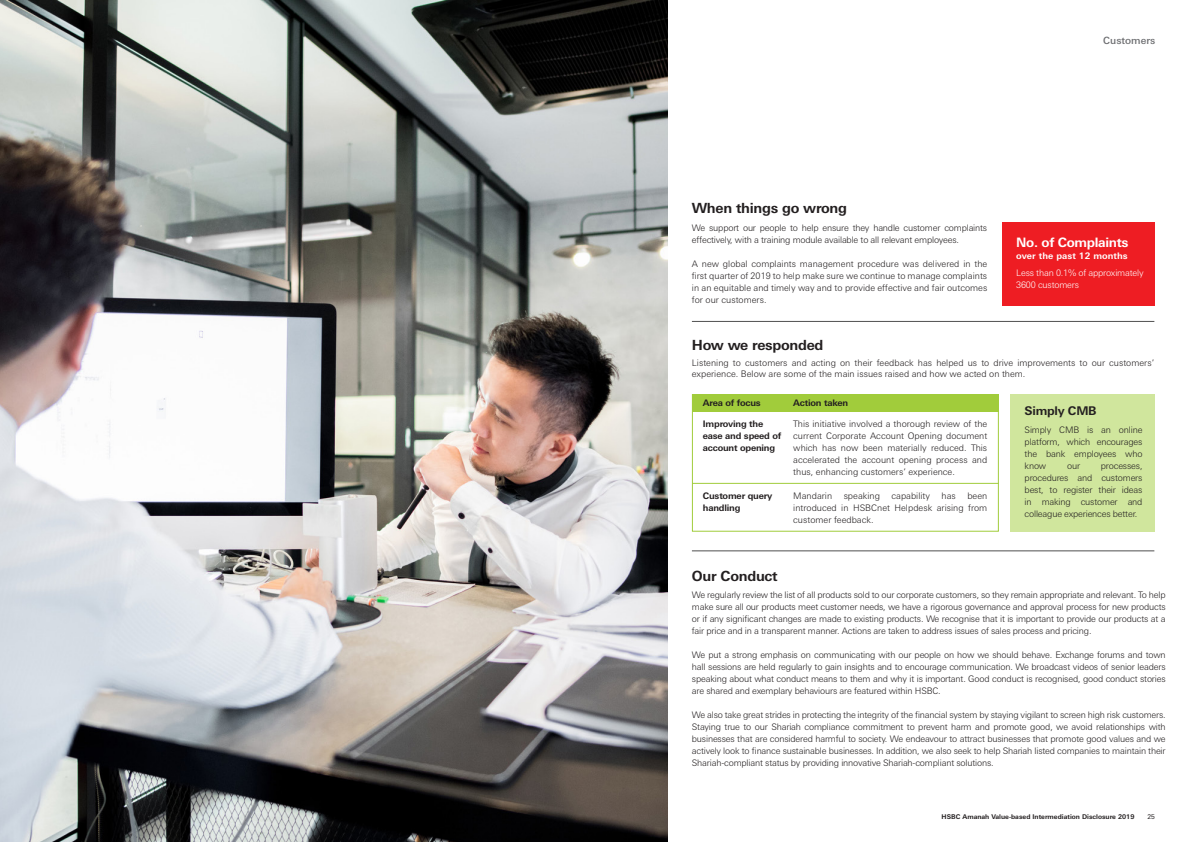
<style>
.page{position:relative;width:1191px;height:842px;background:#fff}
.page>*{position:absolute;margin:0;border:0;box-sizing:border-box;transform-origin:0 0}
.copy_titles{font:700 14px "Univers Nextfor HSBC";letter-spacing:-.02em;color:#231f20}
.copy_sub_titles{font:700 13px "Univers Nextfor HSBC";letter-spacing:-.025em;color:#fff}
.copy_titles-2{font:700 12px "Univers Nextfor HSBC";letter-spacing:-.02em;color:#231f20}
.t1{font:500 10px "Univers Nextfor HSBC";color:#6c6d70}
.body_copy{font:300 9px/12px "Univers Nextfor HSBC";letter-spacing:-.02em;color:#231f20;text-align:justify}
.body_copy-2{font:300 9px/10.8px "Univers Nextfor HSBC";color:#231f20}
.body_copy-3{font:700 9px/12px "Univers Nextfor HSBC";letter-spacing:-.02em;color:#231f20}
.body_copy-4{font:300 9px/12px "Univers Nextfor HSBC";letter-spacing:-.02em;color:#fff}
.copy_sub_titles-2{font:700 9px "Univers Nextfor HSBC";letter-spacing:.01em;color:#fff}
.t2{font:700 6.5px "Univers Nextfor HSBC";color:#231f20}
.t3{font:6.5px "Univers Nextfor HSBC";color:#231f20}
</style>
<div class="page">
<div style="left:1010px;top:394px;width:144px;height:138px;background:#d0e69d"></div>
<img style="left:0;top:0;width:668px;height:842px">
<div style="left:692px;top:394px;width:306px;height:18px;background:#a1cc3b"></div>
<div style="left:692px;top:394px;width:307px;height:138px;border:1px solid #a1cc3b"></div>
<hr style="left:692px;top:483px;width:306px;height:1px;background:#a1cc3b">
<div style="left:1001px;top:222px;width:153px;height:83px;background:#ee1d23"></div>
<hr style="left:692px;top:321px;width:462px;height:1px;background:#4f4f4f">
<hr style="left:692px;top:550px;width:462px;height:1px;background:#4f4f4f">
<p class="t1" style="left:1103px;top:33px;width:53px">Customers</p>
<p class="copy_titles" style="left:692px;top:198px;width:157px">When things go wrong</p>
<p class="body_copy" style="left:692px;top:221px;width:297px">We support our people to help ensure they handle customer complaints effectively, with a training module available to all relevant employees.</p>
<p class="body_copy" style="left:692px;top:257px;width:297px">A new global complaints management procedure was delivered in the first quarter of 2019 to help make sure we continue to manage complaints in an equitable and timely way and to provide effective and fair outcomes for our customers.</p>
<p class="copy_titles" style="left:692px;top:335px;width:133px">How we responded</p>
<p class="body_copy-2" style="left:692px;top:357px;width:464px">Listening to customers and acting on their feedback has helped us to drive improvements to our customers’ experience. Below are some of the main issues raised and how we acted on them.</p>
<p class="copy_sub_titles" style="left:1016px;top:233px;width:114px">No. of Complaints</p>
<p class="copy_sub_titles-2" style="left:1016px;top:249px;width:113px">over the past 12 months</p>
<p class="body_copy-4" style="left:1016px;top:266px;width:129px">Less than 0.1% of approximately<br>3600 customers</p>
<p class="body_copy-3" style="left:703px;top:396px;width:59px">Area of focus</p>
<p class="body_copy-3" style="left:703px;top:417px;width:80px">Improving the ease and speed of account opening</p>
<p class="body_copy-3" style="left:703px;top:489px;width:71px">Customer query handling</p>
<p class="body_copy-3" style="left:793px;top:396px;width:57px">Action taken</p>
<p class="body_copy" style="left:793px;top:417px;width:195px">This initiative involved a thorough review of the current Corporate Account Opening document which has now been materially reduced. This accelerated the account opening process and thus, enhancing customers’ experience.</p>
<p class="body_copy-2" style="left:793px;top:490px;width:40px">Mandarin</p>
<p class="body_copy-2" style="left:843px;top:490px;width:38px">speaking</p>
<p class="body_copy-2" style="left:891px;top:490px;width:40px">capability</p>
<p class="body_copy" style="left:941px;top:489px;width:16px">has</p>
<p class="body_copy" style="left:793px;top:489px;width:195px;text-indent:174px">been introduced in HSBCnet Helpdesk arising from customer feedback.</p>
<p class="copy_titles-2" style="left:1024px;top:402px;width:74px">Simply CMB</p>
<p class="body_copy" style="left:1024px;top:423px;width:119px">Simply CMB is an online platform, which encourages the bank employees who know</p>
<p class="body_copy" style="left:1024px;top:459px;width:119px;text-indent:76px">processes, procedures and customers best, to register their ideas in making customer and colleague experiences better.</p>
<p class="body_copy" style="left:1067px;top:459px;width:15px">our</p>
<p class="copy_titles" style="left:692px;top:566px;width:87px">Our Conduct</p>
<p class="body_copy" style="left:692px;top:588px;width:475px">We regularly review the list of all products sold to our corporate customers, so they remain appropriate and relevant. To help make sure all our products meet customer needs, we have a rigorous governance and approval process for new products or if any significant changes are made to existing products. We recognise that it is important to provide our products at a fair price and in a transparent manner. Actions are taken to address issues of sales process and pricing.</p>
<p class="body_copy" style="left:692px;top:648px;width:475px">We put a strong emphasis on communicating with our people on how we should behave. Exchange forums and town hall sessions are held regularly to gain insights and to encourage communication. We broadcast videos of senior leaders speaking about what conduct means to them and why it is important. Good conduct is recognised, good conduct stories are shared and exemplary behaviours are featured within HSBC.</p>
<p class="body_copy" style="left:692px;top:708px;width:475px">We also take great strides in protecting the integrity of the financial system by staying vigilant to screen high risk customers.<br>Staying true to our Shariah compliance commitment to prevent harm and promote good, we avoid relationships with businesses that are considered harmful to society. We endeavour to attract businesses that promote good values and we actively look to finance sustainable businesses. In addition, we also seek to help Shariah listed companies to maintain their Shariah-compliant status by providing innovative Shariah-compliant solutions.</p>
<p class="t2" style="left:941px;top:812px;width:194px">HSBC Amanah Value-based Intermediation Disclosure 2019</p>
<p class="t3" style="left:1147px;top:812px;width:9px">25</p>
</div>
